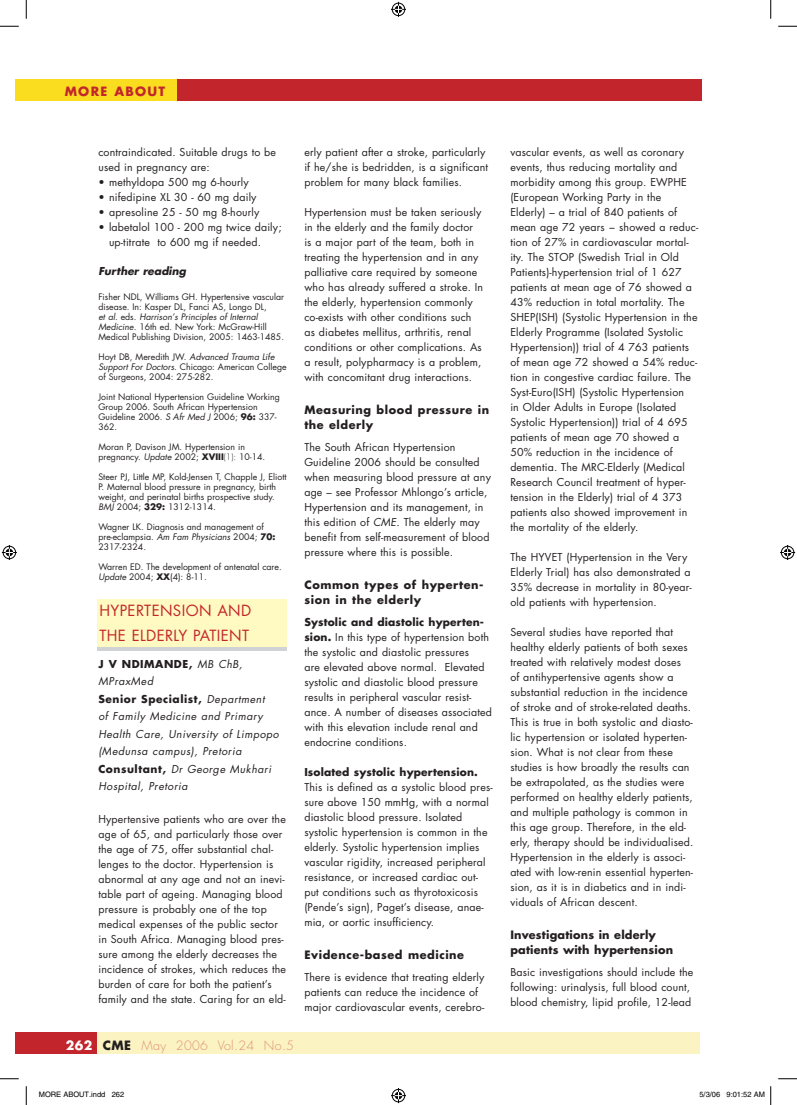
<style>
.page{position:relative;width:797px;height:1105px;background:#fff}
.page>*{position:absolute;margin:0;border:0;box-sizing:border-box;transform-origin:0 0}
.t1{font:15px "Futura";color:#c2262c}
.t2{font:300 12.5px "Futura";letter-spacing:.03em;color:#db9079}
.t3{font:700 12.5px "Futura";letter-spacing:.1em;color:#c2262c}
.t4{font:700 11.25px/15px "Futura";letter-spacing:.05em;color:#231f20}
.t5{font:700 11.25px/15px "Futura";letter-spacing:.015em;color:#231f20}
.t6{font:10.62px/15px "Futura";letter-spacing:.015em;color:#231f20}
.t7{font:italic 10.62px/17.5px "Futura";letter-spacing:.05em;color:#231f20}
.t8{font:700 10.62px "Futura";letter-spacing:.015em;color:#231f20}
.t9{font:italic 700 10.62px "Futura";color:#231f20}
.t10{font:8.75px/10px "Futura";color:#231f20}
.t11{font:7.5px "Helvetica";color:#000}
.s1{font-style:italic}
.s2{font-weight:700}
.s3{font-weight:300}
.s4{font-weight:700;font-style:normal}
.s5{font-weight:700;color:#fff}
.s6{font-weight:700;color:#231f20}
</style>
<div class="page">
<div style="left:16px;top:79px;width:685px;height:22px;background:#c2262c"></div>
<div style="left:16px;top:79px;width:161px;height:22px;background:#fadd1f"></div>
<div style="left:97px;top:608px;width:190px;height:42px;background:#d1d2d4"></div>
<div style="left:97px;top:599px;width:190px;height:48px;background:#fffac1"></div>
<div style="left:24px;top:1033px;width:675px;height:21px;background:#fcf3c2"></div>
<div style="left:16px;top:1033px;width:81px;height:21px;background:#c2262c"></div>
<svg style="left:0;top:25px;width:19px;height:2px"></svg>
<svg style="left:778px;top:25px;width:19px;height:2px"></svg>
<svg style="left:0;top:1078px;width:19px;height:1px"></svg>
<svg style="left:778px;top:1078px;width:19px;height:1px"></svg>
<svg style="left:25px;top:0;width:2px;height:19px"></svg>
<svg style="left:25px;top:1086px;width:2px;height:19px"></svg>
<svg style="left:770px;top:0;width:1px;height:19px"></svg>
<svg style="left:391px;top:2px;width:15px;height:15px"></svg>
<svg style="left:391px;top:1088px;width:15px;height:15px"></svg>
<svg style="left:2px;top:545px;width:15px;height:15px"></svg>
<svg style="left:780px;top:545px;width:15px;height:15px"></svg>
<svg style="left:770px;top:1086px;width:1px;height:19px"></svg>
<p class="t3" style="left:65px;top:83px;width:102px">MORE ABOUT</p>
<p class="t6" style="left:98px;top:145px;width:179px">contraindicated. Suitable drugs to be used in pregnancy are:</p>
<p class="t6" style="left:98px;top:175px;width:152px">• methyldopa 500 mg 6-hourly</p>
<p class="t6" style="left:98px;top:190px;width:160px">• nifedipine XL 30 - 60 mg daily</p>
<p class="t6" style="left:98px;top:205px;width:162px">• apresoline 25 - 50 mg 8-hourly</p>
<p class="t6" style="left:109px;top:220px;width:174px;text-indent:-11px">• labetalol 100 - 200 mg twice daily; up-titrate to 600 mg if needed.</p>
<p class="t9" style="left:98px;top:264px;width:89px">Further reading</p>
<p class="t10" style="left:98px;top:292px;width:187px">Fisher NDL, Williams GH. Hypertensive vascular disease. In: Kasper DL, Fanci AS, Longo DL,<br><span class="s1">et al</span>. eds. <span class="s1">Harrison’s Principles of Internal Medicine.</span> 16th ed. New York: McGraw-Hill Medical Publishing Division, 2005: 1463-1485.</p>
<p class="t10" style="left:98px;top:352px;width:190px">Hoyt DB, Meredith JW. <span class="s1">Advanced Trauma Life<br>Support For Doctors.</span> Chicago: American College of Surgeons, 2004: 275-282.</p>
<p class="t10" style="left:98px;top:392px;width:183px">Joint National Hypertension Guideline Working Group 2006. South African Hypertension Guideline 2006. <span class="s1">S Afr Med J</span> 2006; <span class="s2">96:</span> 337- 362.</p>
<p class="t10" style="left:98px;top:442px;width:168px">Moran P, Davison JM. Hypertension in pregnancy. <span class="s1">Update</span> 2002; <span class="s2">XVIII</span><span class="s3">(1):</span> 10-14.</p>
<p class="t10" style="left:98px;top:472px;width:190px">Steer PJ, Little MP, Kold-Jensen T, Chapple J, Eliott P. Maternal blood pressure in pregnancy, birth weight, and perinatal births prospective study.<br><span class="s1">BMJ</span> 2004; <span class="s2">329:</span> 1312-1314.</p>
<p class="t10" style="left:98px;top:522px;width:179px">Wagner LK. Diagnosis and management of pre-eclampsia. <span class="s1">Am Fam Physicians</span> 2004; <span class="s2">70:<br></span>2317-2324.</p>
<p class="t10" style="left:98px;top:562px;width:185px">Warren ED. The development of antenatal care.<br><span class="s1">Update</span> 2004; <span class="s2">XX</span>(4): 8-11.</p>
<h1 class="t1" style="left:99px;top:600px;width:22px">Hypertension</h1>
<h1 class="t1" style="left:217px;top:600px;width:13px">and</h1>
<h1 class="t1" style="left:99px;top:625px;width:10px">the</h1>
<h1 class="t1" style="left:132px;top:625px;width:9px">elderly</h1>
<h1 class="t1" style="left:193px;top:625px;width:9px">patient</h1>
<p class="t7" style="left:98px;top:655px;width:182px"><span class="s4">J V Ndimande,</span> MB ChB,<br>MPraxMed<br><span class="s4">Senior Specialist,</span> Department<br>of Family Medicine and Primary<br>Health Care, University of Limpopo (Medunsa campus), Pretoria<br><span class="s4">Consultant,</span> Dr George Mukhari<br>Hospital, Pretoria</p>
<p class="t6" style="left:98px;top:811px;width:189px">Hypertensive patients who are over the age of 65, and particularly those over the age of 75, offer substantial chal&shy;lenges to the doctor. Hypertension is abnormal at any age and not an inevi&shy;table part of ageing. Managing blood pressure is probably one of the top medical expenses of the public sector in South Africa. Managing blood pres&shy;sure among the elderly decreases the incidence of strokes, which reduces the burden of care for both the patient’s family and the state. Caring for an eld-</p>
<p class="t6" style="left:304px;top:145px;width:185px">erly patient after a stroke, particularly if he/she is bedridden, is a significant problem for many black families.</p>
<p class="t6" style="left:304px;top:205px;width:180px">Hypertension must be taken seriously in the elderly and the family doctor<br>is a major part of the team, both in treating the hypertension and in any palliative care required by someone who has already suffered a stroke. In the elderly, hypertension commonly co-exists with other conditions such as diabetes mellitus, arthritis, renal conditions or other complications. As a result, polypharmacy is a problem, with concomitant drug interactions.</p>
<p class="t4" style="left:304px;top:402px;width:186px">Measuring blood pressure in the elderly</p>
<p class="t6" style="left:304px;top:440px;width:188px">The South African Hypertension Guideline 2006 should be consulted when measuring blood pressure at any age – see Professor Mhlongo’s article, Hypertension and its management, in this edition of <span class="s1">CME</span>. The elderly may benefit from self-measurement of blood pressure where this is possible.</p>
<p class="t4" style="left:304px;top:577px;width:181px">Common types of hyperten&shy;sion in the elderly</p>
<p class="t6" style="left:304px;top:614px;width:189px"><span class="s2">Systolic and diastolic hyperten&shy;sion.</span> In this type of hypertension both the systolic and diastolic pressures<br>are elevated above normal. Elevated systolic and diastolic blood pressure results in peripheral vascular resist&shy;ance. A number of diseases associated with this elevation include renal and endocrine conditions.</p>
<p class="t8" style="left:304px;top:765px;width:175px">Isolated systolic hypertension.</p>
<p class="t6" style="left:304px;top:779px;width:190px">This is defined as a systolic blood pres&shy;sure above 150 mmHg, with a normal diastolic blood pressure. Isolated systolic hypertension is common in the elderly. Systolic hypertension implies vascular rigidity, increased peripheral resistance, or increased cardiac out&shy;put conditions such as thyrotoxicosis (Pende’s sign), Paget’s disease, anae&shy;mia, or aortic insufficiency.</p>
<p class="t4" style="left:304px;top:947px;width:161px">Evidence-based medicine</p>
<p class="t6" style="left:304px;top:969px;width:181px">There is evidence that treating elderly patients can reduce the incidence of major cardiovascular events, cerebro-</p>
<p class="t6" style="left:510px;top:145px;width:189px">vascular events, as well as coronary events, thus reducing mortality and morbidity among this group. EWPHE (European Working Party in the Elderly) – a trial of 840 patients of mean age 72 years − showed a reduc&shy;tion of 27% in cardiovascular mortal&shy;ity. The STOP (Swedish Trial in Old Patients)-hypertension trial of 1 627 patients at mean age of 76 showed a 43% reduction in total mortality. The SHEP(ISH) (Systolic Hypertension in the Elderly Programme (Isolated Systolic Hypertension)) trial of 4 763 patients of mean age 72 showed a 54% reduc&shy;tion in congestive cardiac failure. The Syst-Euro(ISH) (Systolic Hypertension<br>in Older Adults in Europe (Isolated Systolic Hypertension)) trial of 4 695 patients of mean age 70 showed a 50% reduction in the incidence of dementia. The MRC-Elderly (Medical Research Council treatment of hyper&shy;tension in the Elderly) trial of 4 373 patients also showed improvement in the mortality of the elderly.</p>
<p class="t6" style="left:510px;top:550px;width:183px">The HYVET (Hypertension in the Very Elderly Trial) has also demonstrated a 35% decrease in mortality in 80-year&shy;old patients with hypertension.</p>
<p class="t6" style="left:510px;top:625px;width:184px">Several studies have reported that healthy elderly patients of both sexes treated with relatively modest doses<br>of antihypertensive agents show a substantial reduction in the incidence of stroke and of stroke-related deaths.<br>This is true in both systolic and diasto&shy;lic hypertension or isolated hyperten&shy;sion. What is not clear from these studies is how broadly the results can be extrapolated, as the studies were performed on healthy elderly patients, and multiple pathology is common in this age group. Therefore, in the eld&shy;erly, therapy should be individualised.<br>Hypertension in the elderly is associ&shy;ated with low-renin essential hyperten&shy;sion, as it is in diabetics and in indi&shy;viduals of African descent.</p>
<p class="t5" style="left:510px;top:927px;width:164px">Investigations in elderly patients with hypertension</p>
<p class="t6" style="left:510px;top:965px;width:184px">Basic investigations should include the following: urinalysis, full blood count, blood chemistry, lipid profile, 12-lead</p>
<p class="t2" style="left:66px;top:1037px;width:230px"><span class="s5">262</span> <span class="s6">CME</span> May 2006 Vol.24 No.5</p>
<p class="t11" style="left:39px;top:1090px;width:87px">MORE ABOUT.indd 262</p>
<p class="t11" style="left:699px;top:1090px;width:67px">5/3/06 9:01:52 AM</p>
</div>
